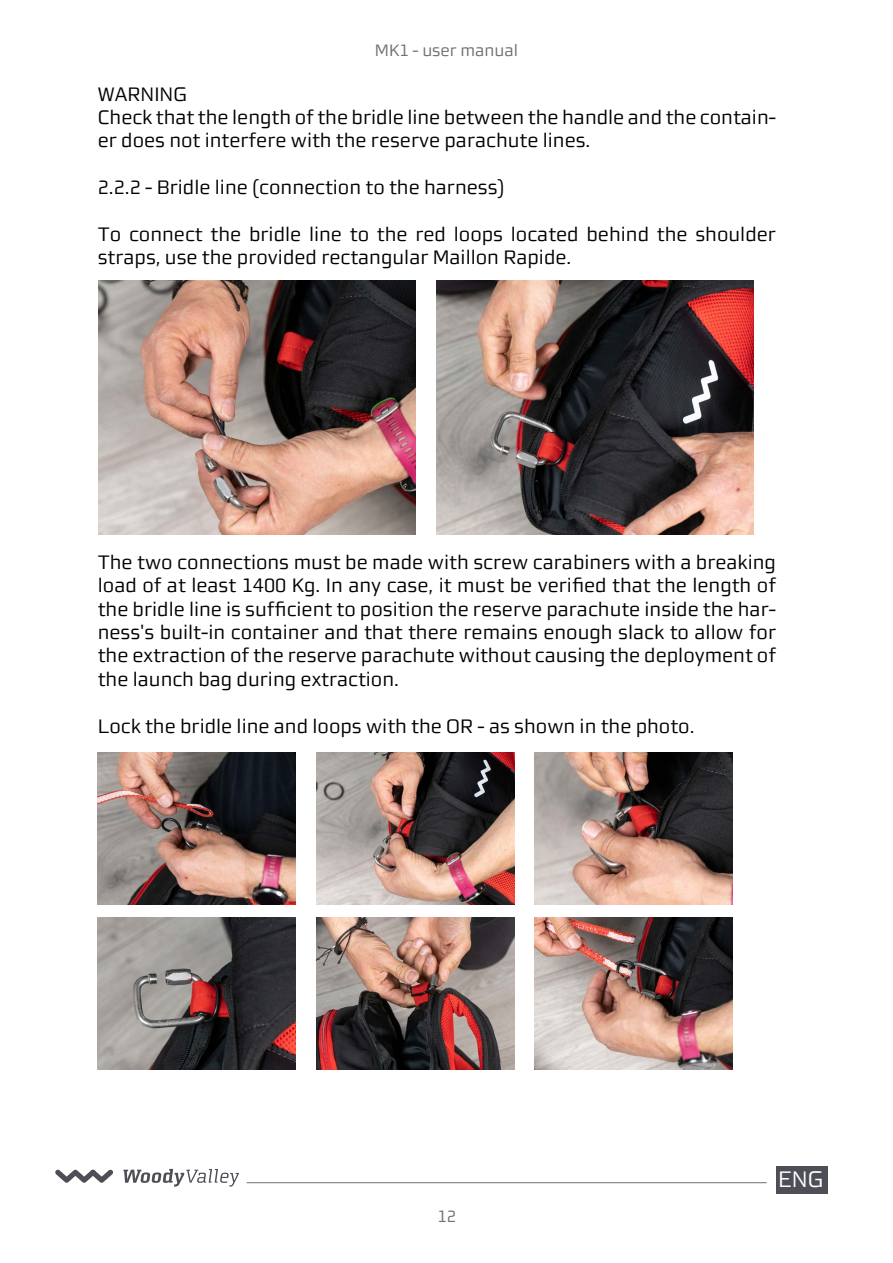
<style>
.page{position:relative;width:893px;height:1263px;background:#fff}
.page>*{position:absolute;margin:0;border:0;box-sizing:border-box;transform-origin:0 0}
.t1{font:22.5px "Morgan Sans Lining";color:#fff}
.t2{font:19.5px/23.4px "Morgan Sans Lining";color:#000}
.t3{font:16.5px "Morgan Sans Lining";color:#706f6f}
</style>
<div class="page">
<hr style="left:247px;top:1182px;width:520px;height:1px;background:#706f6f">
<svg style="left:123px;top:1169px;width:116px;height:17px"></svg>
<svg style="left:55px;top:1169px;width:58px;height:14px"></svg>
<div style="left:776px;top:1166px;width:51px;height:28px;background:#4d4e56"></div>
<img style="left:97px;top:917px;width:198px;height:152px">
<img style="left:97px;top:753px;width:198px;height:151px">
<img style="left:535px;top:753px;width:198px;height:151px">
<img style="left:317px;top:753px;width:198px;height:151px">
<img style="left:317px;top:917px;width:198px;height:152px">
<img style="left:98px;top:281px;width:317px;height:254px">
<img style="left:437px;top:281px;width:317px;height:254px">
<img style="left:535px;top:917px;width:198px;height:152px">
<p class="t3" style="left:375px;top:41px;width:145px">MK1 - user manual</p>
<p class="t2" style="left:98px;top:82px;width:680px">WARNING<br>Check that the length of the bridle line between the handle and the contain&shy;er does not interfere with the reserve parachute lines.</p>
<p class="t2" style="left:98px;top:176px;width:408px">2.2.2 - Bridle line (connection to the harness)</p>
<p class="t2" style="left:98px;top:222px;width:680px">To connect the bridle line to the red loops located behind the shoulder straps, use the provided rectangular Maillon Rapide.</p>
<p class="t2" style="left:98px;top:550px;width:680px;text-align:justify">The two connections must be made with screw carabiners with a breaking load of at least 1400 Kg. In any case, it must be verified that the length of the bridle line is sufficient to position the reserve parachute inside the har&shy;ness's built-in container and that there remains enough slack to allow for the extraction of the reserve parachute without causing the deployment of the launch bag during extraction.</p>
<p class="t2" style="left:98px;top:714px;width:598px">Lock the bridle line and loops with the OR - as shown in the photo.</p>
<p class="t3" style="left:437px;top:1207px;width:20px">12</p>
<p class="t1" style="left:778px;top:1166px;width:47px">ENG</p>
</div>
